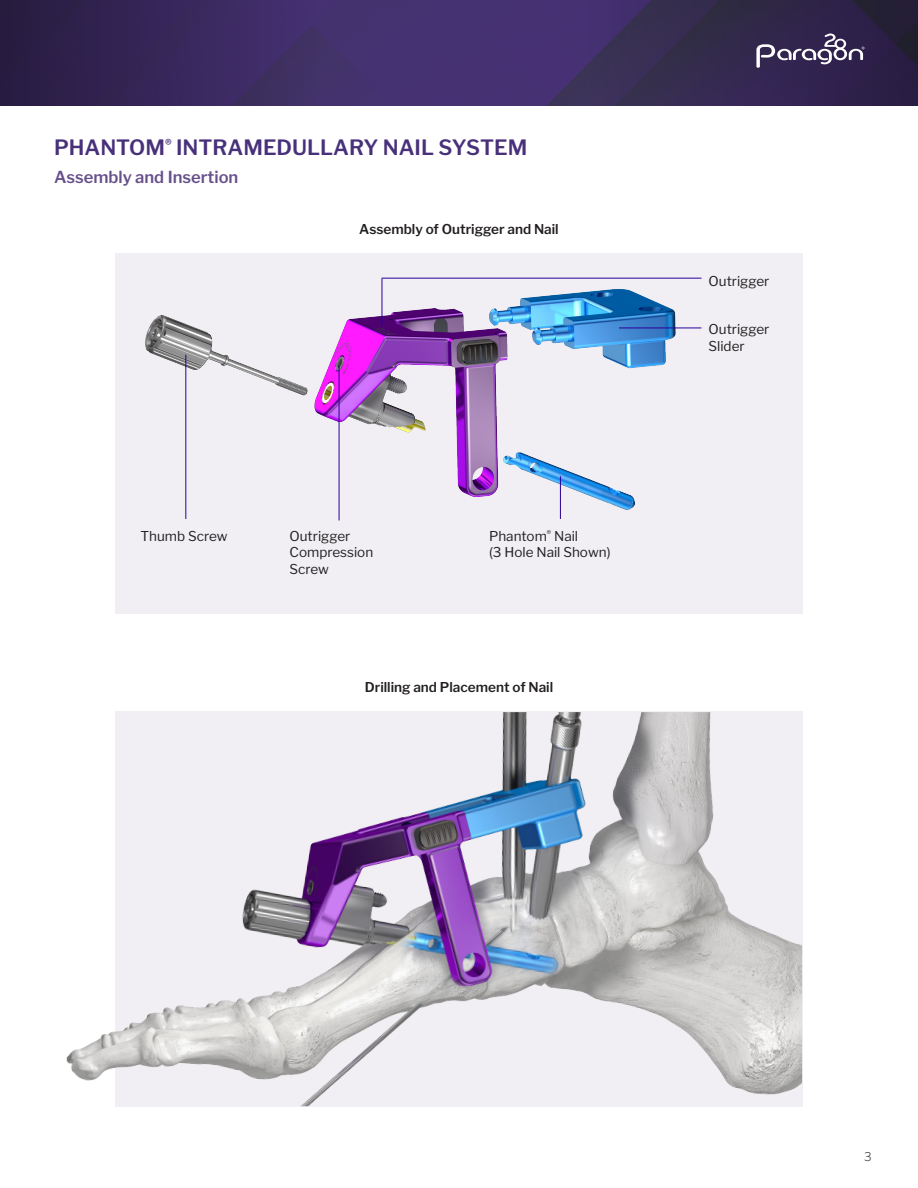
<style>
.page{position:relative;width:918px;height:1188px;background:#fff}
.page>*{position:absolute;margin:0;border:0;box-sizing:border-box;transform-origin:0 0}
.t1{font:600 21px "Libre Franklin";color:#48317a}
.t2{font:600 16.5px "Libre Franklin";color:#66508b}
.t3{font:13.5px/16.5px "Libre Franklin";color:#231f20}
.t4{font:600 13.5px "Libre Franklin";color:#231f20}
.t5{font:200 12px "Libre Franklin";color:#231f20}
</style>
<div class="page">
<div style="left:316px;top:0;width:272px;height:106px;background:#463273"></div>
<svg style="left:588px;top:0;width:330px;height:106px;background:#32284d"></svg>
<div style="left:0;top:0;width:316px;height:106px;background:linear-gradient(to right,#271b41,#44316e)"></div>
<svg style="left:756px;top:33px;width:108px;height:35px;background:#584d6f"></svg>
<div style="left:115px;top:253px;width:688px;height:361px;background:#f1eff4"></div>
<img style="left:145px;top:277px;width:557px;height:244px">
<img style="left:66px;top:712px;width:736px;height:394px">
<hr style="left:560px;top:476px;width:1px;height:43px;background:#290098">
<hr style="left:339px;top:365px;width:1px;height:155px;background:#290098">
<hr style="left:185px;top:355px;width:1px;height:164px;background:#290098">
<hr style="left:382px;top:279px;width:1px;height:46px;background:#290098">
<hr style="left:619px;top:328px;width:82px;height:1px;background:#290098">
<hr style="left:382px;top:278px;width:319px;height:1px;background:#290098">
<h1 class="t1" style="left:54px;top:135px;width:475px">PHANTOM<sup>®</sup> INTRAMEDULLARY NAIL SYSTEM</h1>
<p class="t2" style="left:54px;top:167px;width:186px">Assembly and Insertion</p>
<p class="t4" style="left:359px;top:221px;width:201px">Assembly of Outrigger and Nail</p>
<p class="t3" style="left:141px;top:528px;width:89px">Thumb Screw</p>
<p class="t3" style="left:289px;top:528px;width:85px">Outrigger<br>Compression<br>Screw</p>
<p class="t3" style="left:489px;top:528px;width:123px">Phantom<sup>®</sup> Nail<br>(3 Hole Nail Shown)</p>
<p class="t4" style="left:365px;top:679px;width:190px">Drilling and Placement of Nail</p>
<p class="t3" style="left:709px;top:273px;width:62px">Outrigger</p>
<p class="t3" style="left:709px;top:321px;width:62px">Outrigger<br>Slider</p>
<p class="t5" style="left:864px;top:1149px;width:9px">3</p>
</div>
